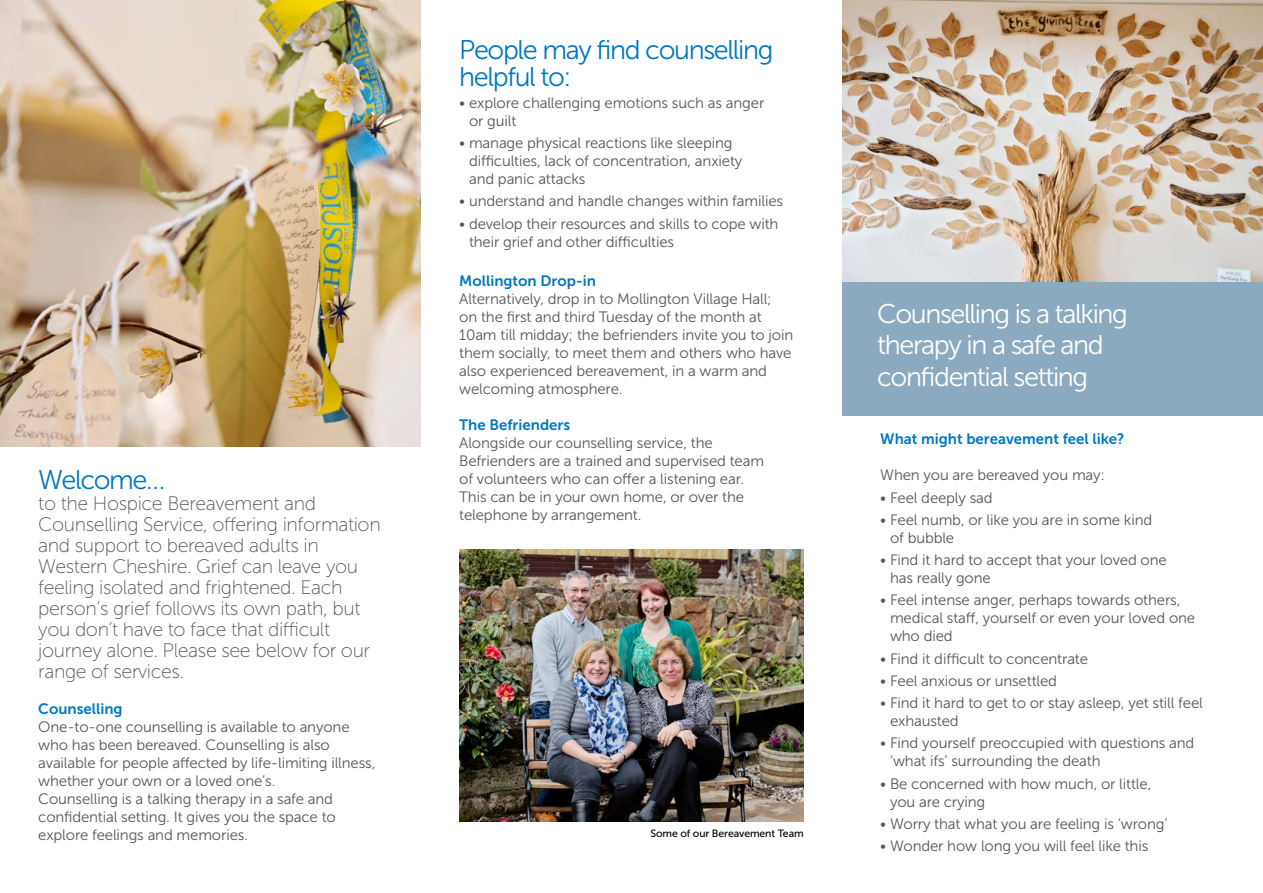
<style>
.page{position:relative;width:1263px;height:893px;background:#fff}
.page>*{position:absolute;margin:0;border:0;box-sizing:border-box;transform-origin:0 0}
.t1{font:27px/31.5px "Museo Sans 300";letter-spacing:-.05em;color:#fff}
.t2{font:27px/27px "Museo Sans 300";letter-spacing:-.05em;color:#0078c0}
.t3{font:19.5px/21px "Museo Sans 100";letter-spacing:-.02em;color:#575756}
.t4{font:15px/18px "Museo Sans 300";letter-spacing:-.01em;color:#575756}
.t5{font:15px "Museo Sans 700";color:#0078c0}
.t6{font:10.5px "Museo Sans 500";letter-spacing:-.01em;color:#000}
</style>
<div class="page">
<img style="left:842px;top:0;width:421px;height:283px">
<img style="left:459px;top:550px;width:345px;height:271px">
<img style="left:0;top:0;width:421px;height:446px">
<div style="left:842px;top:283px;width:421px;height:133px;background:#8baabf"></div>
<h1 class="t2" style="left:38px;top:466px;width:129px">Welcome…</h1>
<p class="t3" style="left:38px;top:493px;width:344px">to the Hospice Bereavement and Counselling Service, offering information and support to bereaved adults in Western Cheshire. Grief can leave you feeling isolated and frightened. Each person’s grief follows its own path, but you don’t have to face that difficult journey alone. Please see below for our range of services.</p>
<p class="t5" style="left:38px;top:700px;width:86px">Counselling</p>
<p class="t4" style="left:38px;top:718px;width:339px">One-to-one counselling is available to anyone who has been bereaved. Counselling is also available for people affected by life-limiting illness, whether your own or a loved one’s.<br>Counselling is a talking therapy in a safe and confidential setting. It gives you the space to explore feelings and memories.</p>
<h1 class="t2" style="left:459px;top:36px;width:316px">People may find counselling helpful to:</h1>
<p class="t4" style="left:469px;top:94px;width:297px;text-indent:-10px">• explore challenging emotions such as anger or guilt</p>
<p class="t4" style="left:469px;top:134px;width:275px;text-indent:-10px">• manage physical reactions like sleeping difficulties, lack of concentration, anxiety and panic attacks</p>
<p class="t4" style="left:459px;top:192px;width:325px">• understand and handle changes within families</p>
<p class="t4" style="left:469px;top:214px;width:311px;text-indent:-10px">• develop their resources and skills to cope with their grief and other difficulties</p>
<p class="t5" style="left:459px;top:272px;width:138px">Mollington Drop-in</p>
<p class="t4" style="left:459px;top:289px;width:335px">Alternatively, drop in to Mollington Village Hall; on the first and third Tuesday of the month at 10am till midday; the befrienders invite you to join them socially, to meet them and others who have also experienced bereavement, in a warm and welcoming atmosphere.</p>
<p class="t5" style="left:459px;top:416px;width:112px">The Befrienders</p>
<p class="t4" style="left:459px;top:433px;width:306px">Alongside our counselling service, the Befrienders are a trained and supervised team of volunteers who can offer a listening ear.<br>This can be in your own home, or over the telephone by arrangement.</p>
<p class="t5" style="left:880px;top:431px;width:246px">What might bereavement feel like?</p>
<h1 class="t1" style="left:877px;top:298px;width:252px">Counselling is a talking therapy in a safe and confidential setting</h1>
<p class="t4" style="left:880px;top:466px;width:226px">When you are bereaved you may:</p>
<p class="t4" style="left:880px;top:488px;width:114px">• Feel deeply sad</p>
<p class="t4" style="left:890px;top:511px;width:264px;text-indent:-10px">• Feel numb, or like you are in some kind of bubble</p>
<p class="t4" style="left:890px;top:551px;width:278px;text-indent:-10px">• Find it hard to accept that your loved one has really gone</p>
<p class="t4" style="left:890px;top:591px;width:307px;text-indent:-10px">• Feel intense anger, perhaps towards others, medical staff, yourself or even your loved one who died</p>
<p class="t4" style="left:880px;top:649px;width:209px">• Find it difficult to concentrate</p>
<p class="t4" style="left:880px;top:672px;width:178px">• Feel anxious or unsettled</p>
<p class="t4" style="left:890px;top:694px;width:314px;text-indent:-10px">• Find it hard to get to or stay asleep, yet still feel exhausted</p>
<p class="t4" style="left:890px;top:734px;width:306px;text-indent:-10px">• Find yourself preoccupied with questions and ‘what ifs’ surrounding the death</p>
<p class="t4" style="left:890px;top:774px;width:263px;text-indent:-10px">• Be concerned with how much, or little, you are crying</p>
<p class="t4" style="left:880px;top:815px;width:289px">• Worry that what you are feeling is ‘wrong’</p>
<p class="t4" style="left:880px;top:837px;width:270px">• Wonder how long you will feel like this</p>
<p class="t6" style="left:650px;top:828px;width:155px">Some of our Bereavement Team</p>
</div>
